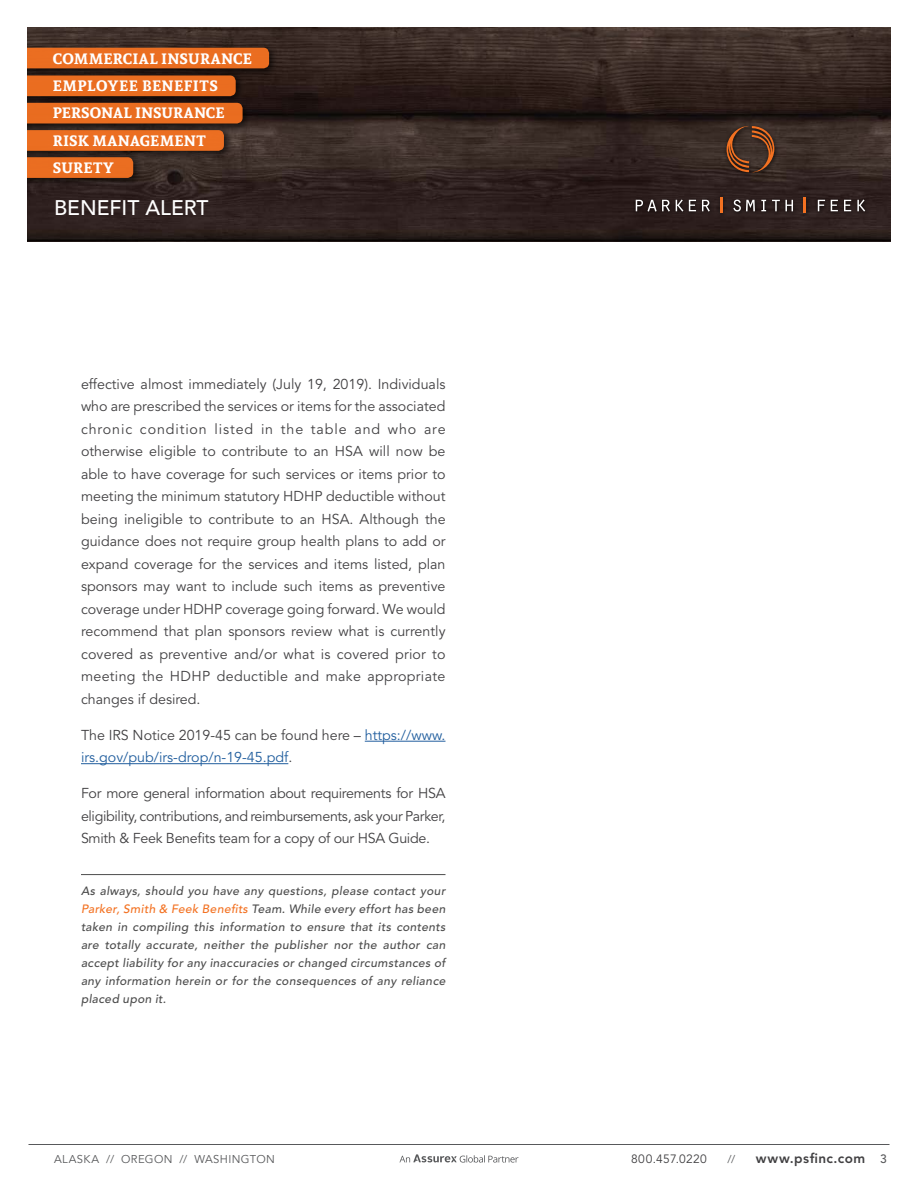
<style>
.page{position:relative;width:918px;height:1188px;background:#fff}
.page>*{position:absolute;margin:0;border:0;box-sizing:border-box;transform-origin:0 0}
.t1{font:500 21px "Avenir LT Std";color:#fff}
.t2{font:700 15px/27.3px "Andada";letter-spacing:.015em;color:#fff}
.t3{font:14.25px/22.5px "Avenir LT Std";letter-spacing:-.02em;color:#414042;text-align:justify}
.t4{font:14.25px/22.5px "Avenir LT Std";color:#215e9e}
.t5{font:800 13.5px "Avenir LT Std";letter-spacing:.04em;color:#414042}
.t6{font:italic 500 12px/18px "Avenir LT Std";letter-spacing:.03em;color:#4c4c4c;text-align:justify}
.t7{font:12px "Avenir LT Std";letter-spacing:.03em;color:#414042}
.t8{font:500 12px "Avenir LT Std";color:#58595b}
.t9{font:11.25px "Avenir LT Std";letter-spacing:.035em;color:#58595b}
.s1{color:#414042}
.s2{color:#f37121}
</style>
<div class="page">
<img style="left:27px;top:27px;width:864px;height:215px">
<div style="left:633px;top:123px;width:237px;height:95px;background:#000;opacity:.75"></div>
<svg style="left:726px;top:126px;width:49px;height:46px"></svg>
<svg style="left:636px;top:200px;width:34px;height:12px"></svg>
<svg style="left:676px;top:199px;width:7px;height:13px"></svg>
<svg style="left:689px;top:200px;width:7px;height:11px"></svg>
<svg style="left:702px;top:200px;width:8px;height:12px"></svg>
<svg style="left:733px;top:200px;width:22px;height:12px"></svg>
<svg style="left:761px;top:200px;width:5px;height:11px"></svg>
<svg style="left:772px;top:200px;width:21px;height:11px"></svg>
<svg style="left:818px;top:200px;width:7px;height:11px"></svg>
<svg style="left:831px;top:200px;width:7px;height:11px"></svg>
<svg style="left:844px;top:200px;width:7px;height:11px"></svg>
<svg style="left:857px;top:199px;width:8px;height:13px"></svg>
<svg style="left:720px;top:197px;width:2px;height:16px"></svg>
<svg style="left:804px;top:197px;width:2px;height:16px"></svg>
<div style="left:10px;top:42px;width:268px;height:36px;background:#000;opacity:.75"></div>
<div style="left:27px;top:48px;width:242px;height:20px;background:#ea6d21"></div>
<div style="left:10px;top:70px;width:235px;height:35px;background:#000;opacity:.75"></div>
<div style="left:27px;top:75px;width:209px;height:21px;background:#ea6d20"></div>
<div style="left:10px;top:98px;width:242px;height:35px;background:#000;opacity:.75"></div>
<div style="left:27px;top:103px;width:216px;height:21px;background:#e96c20"></div>
<div style="left:10px;top:125px;width:223px;height:35px;background:#000;opacity:.75"></div>
<svg style="left:27px;top:130px;width:197px;height:21px"></svg>
<div style="left:10px;top:152px;width:132px;height:35px;background:#000;opacity:.75"></div>
<svg style="left:27px;top:157px;width:106px;height:21px"></svg>
<div style="left:0;top:9px;width:27px;height:261px;background:#fff"></div>
<hr style="left:28px;top:1144px;width:862px;height:1px;background:#58595b">
<svg style="left:399px;top:1154px;width:120px;height:9px"></svg>
<hr style="left:365px;top:741px;width:80px;height:1px;background:#215e9e">
<hr style="left:81px;top:763px;width:207px;height:1px;background:#215e9e">
<hr style="left:81px;top:874px;width:365px;height:1px;background:#4c4c4c">
<p class="t2" style="left:53px;top:44px;width:201px">COMMERCIAL INSURANCE<br>EMPLOYEE BENEFITS<br>PERSONAL INSURANCE<br>RISK MANAGEMENT<br>SURETY</p>
<h1 class="t1" style="left:54px;top:195px;width:156px">BENEFIT ALERT</h1>
<p class="t3" style="left:81px;top:373px;width:366px">effective almost immediately (July 19, 2019). Individuals who are prescribed the services or items for the associated chronic condition listed in the table and who are otherwise eligible to contribute to an HSA will now be able to have coverage for such services or items prior to meeting the minimum statutory HDHP deductible without being ineligible to contribute to an HSA. Although the guidance does not require group health plans to add or expand coverage for the services and items listed, plan sponsors may want to include such items as preventive coverage under HDHP coverage going forward. We would recommend that plan sponsors review what is currently covered as preventive and/or what is covered prior to meeting the HDHP deductible and make appropriate changes if desired.</p>
<p class="t4" style="left:81px;top:724px;width:366px"><span class="s1">The IRS Notice 2019-45 can be found here –</span> https://www. irs.gov/pub/irs-drop/n-19-45.pdf<span class="s1">.</span></p>
<p class="t3" style="left:81px;top:783px;width:366px">For more general information about requirements for HSA eligibility, contributions, and reimbursements, ask your Parker, Smith &amp; Feek Benefits team for a copy of our HSA Guide.</p>
<p class="t6" style="left:81px;top:882px;width:366px">As always, should you have any questions, please contact your <span class="s2">Parker, Smith &amp; Feek Benefits</span> Team. While every effort has been taken in compiling this information to ensure that its contents are totally accurate, neither the publisher nor the author can accept liability for any inaccuracies or changed circumstances of any information herein or for the consequences of any reliance placed upon it.</p>
<p class="t9" style="left:54px;top:1152px;width:222px">ALASKA // OREGON // WASHINGTON</p>
<p class="t7" style="left:631px;top:1152px;width:77px">800.457.0220</p>
<p class="t9" style="left:727px;top:1152px;width:9px">//</p>
<p class="t5" style="left:756px;top:1150px;width:111px">www.psfinc.com</p>
<p class="t8" style="left:880px;top:1152px;width:8px">3</p>
</div>
